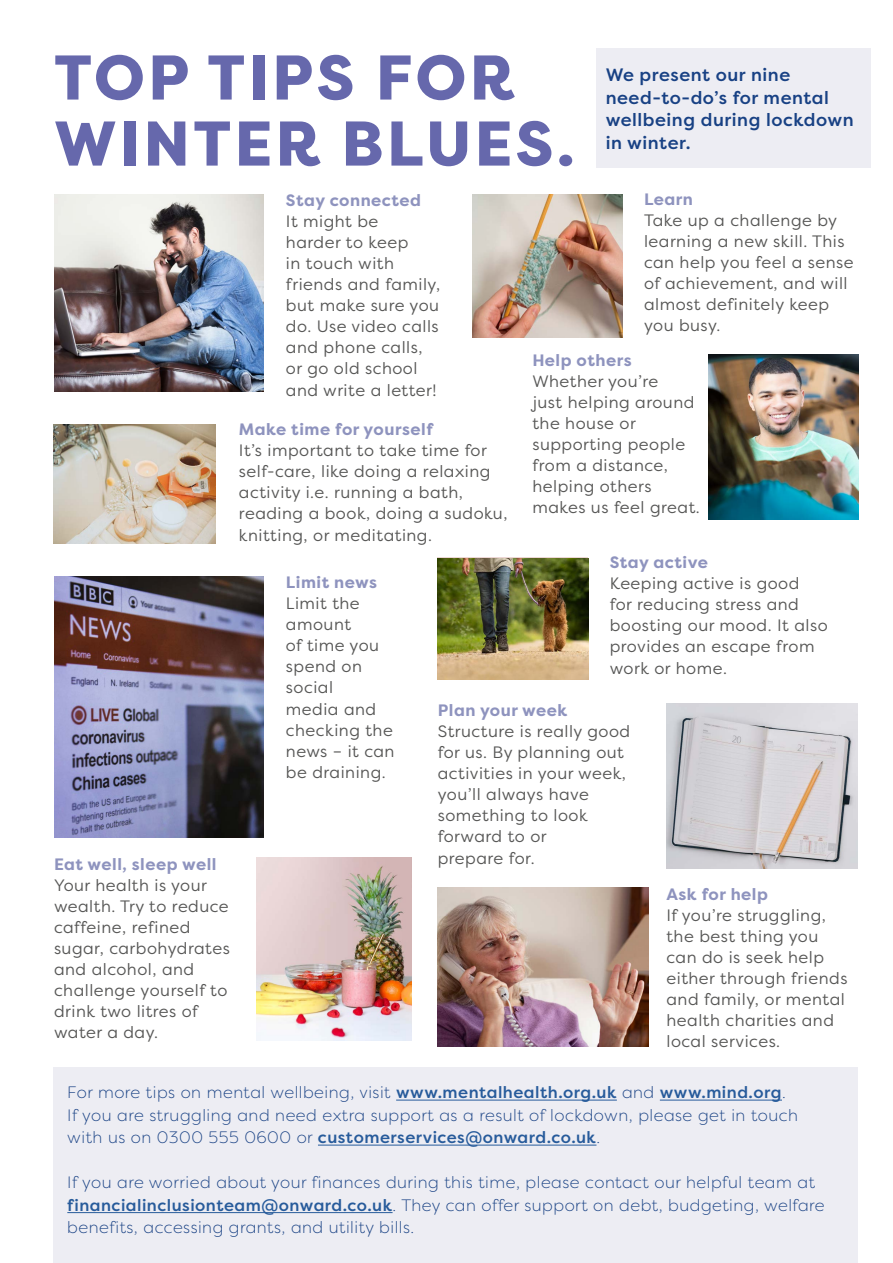
<style>
.page{position:relative;width:893px;height:1263px;background:#fff}
.page>*{position:absolute;margin:0;border:0;box-sizing:border-box;transform-origin:0 0}
.t1{font:800 63px/66px "Filson Pro";letter-spacing:.05em;color:#6668ac}
.t2{font:500 18px/22.5px "Filson Pro";letter-spacing:.03em;color:#184184}
.t3{font:16.5px/21.1px "Filson Pro";letter-spacing:.03em;color:#575756}
.t4{font:300 16.5px/22.5px "Filson Pro";letter-spacing:.03em;color:#184184}
.t5{font:700 16.5px "Filson Pro";letter-spacing:.03em;color:#8e93be}
.s1{font-weight:500;color:#275b9b}
</style>
<div class="page">
<div style="left:596px;top:49px;width:275px;height:119px;background:#ededf3"></div>
<img style="left:54px;top:194px;width:210px;height:198px">
<img style="left:54px;top:576px;width:210px;height:261px">
<img style="left:53px;top:424px;width:163px;height:119px">
<img style="left:666px;top:703px;width:192px;height:165px">
<img style="left:709px;top:354px;width:150px;height:165px">
<img style="left:438px;top:558px;width:150px;height:121px">
<img style="left:438px;top:888px;width:211px;height:158px">
<img style="left:257px;top:858px;width:155px;height:182px">
<img style="left:472px;top:195px;width:150px;height:142px">
<div style="left:53px;top:1067px;width:805px;height:196px;background:#ededf3"></div>
<hr style="left:396px;top:1100px;width:221px;height:1px;background:#275b9b">
<hr style="left:660px;top:1100px;width:122px;height:1px;background:#275b9b">
<hr style="left:318px;top:1145px;width:278px;height:1px;background:#275b9b">
<hr style="left:67px;top:1212px;width:326px;height:1px;background:#275b9b">
<h1 class="t1" style="left:54px;top:46px;width:522px">TOP TIPS FOR<br>WINTER BLUES.</h1>
<p class="t2" style="left:606px;top:63px;width:249px">We present our nine need-to-do’s for mental wellbeing during lockdown in winter.</p>
<p class="t5" style="left:54px;top:854px;width:164px">Eat well, sleep well</p>
<p class="t3" style="left:54px;top:874px;width:177px">Your health is your wealth. Try to reduce caffeine, refined sugar, carbohydrates and alcohol, and challenge yourself to drink two litres of water a day.</p>
<p class="t5" style="left:644px;top:189px;width:51px">Learn</p>
<p class="t3" style="left:644px;top:210px;width:211px">Take up a challenge by learning a new skill. This can help you feel a sense of achievement, and will almost definitely keep you busy.</p>
<p class="t5" style="left:286px;top:190px;width:137px">Stay connected</p>
<p class="t3" style="left:286px;top:211px;width:156px">It might be<br>harder to keep<br>in touch with friends and family, but make sure you do. Use video calls and phone calls, or go old school and write a letter!</p>
<p class="t5" style="left:532px;top:350px;width:101px">Help others</p>
<p class="t3" style="left:532px;top:370px;width:169px">Whether you’re<br>just helping around the house or supporting people from a distance, helping others makes us feel great.</p>
<p class="t5" style="left:610px;top:552px;width:100px">Stay active</p>
<p class="t3" style="left:610px;top:572px;width:219px">Keeping active is good<br>for reducing stress and boosting our mood. It also provides an escape from work or home.</p>
<p class="t5" style="left:239px;top:419px;width:195px">Make time for yourself</p>
<p class="t3" style="left:239px;top:439px;width:270px">It’s important to take time for self-care, like doing a relaxing activity i.e. running a bath, reading a book, doing a sudoku, knitting, or meditating.</p>
<p class="t5" style="left:286px;top:572px;width:93px">Limit news</p>
<p class="t3" style="left:286px;top:593px;width:110px">Limit the amount<br>of time you spend on social<br>media and checking the news – it can be draining.</p>
<p class="t5" style="left:438px;top:700px;width:131px">Plan your week</p>
<p class="t3" style="left:438px;top:721px;width:194px">Structure is really good for us. By planning out activities in your week, you’ll always have something to look forward to or<br>prepare for.</p>
<p class="t5" style="left:666px;top:884px;width:103px">Ask for help</p>
<p class="t3" style="left:666px;top:904px;width:183px">If you’re struggling, the best thing you can do is seek help either through friends and family, or mental health charities and local services.</p>
<p class="t4" style="left:67px;top:1081px;width:732px">For more tips on mental wellbeing, visit <span class="s1">www.mentalhealth.org.uk</span> and <span class="s1">www.mind.org</span>.<br>If you are struggling and need extra support as a result of lockdown, please get in touch with us on 0300 555 0600 or <span class="s1">customerservices@onward.co.uk</span>.</p>
<p class="t4" style="left:67px;top:1171px;width:759px">If you are worried about your finances during this time, please contact our helpful team at <span class="s1">financialinclusionteam@onward.co.uk</span>. They can offer support on debt, budgeting, welfare benefits, accessing grants, and utility bills.</p>
</div>
